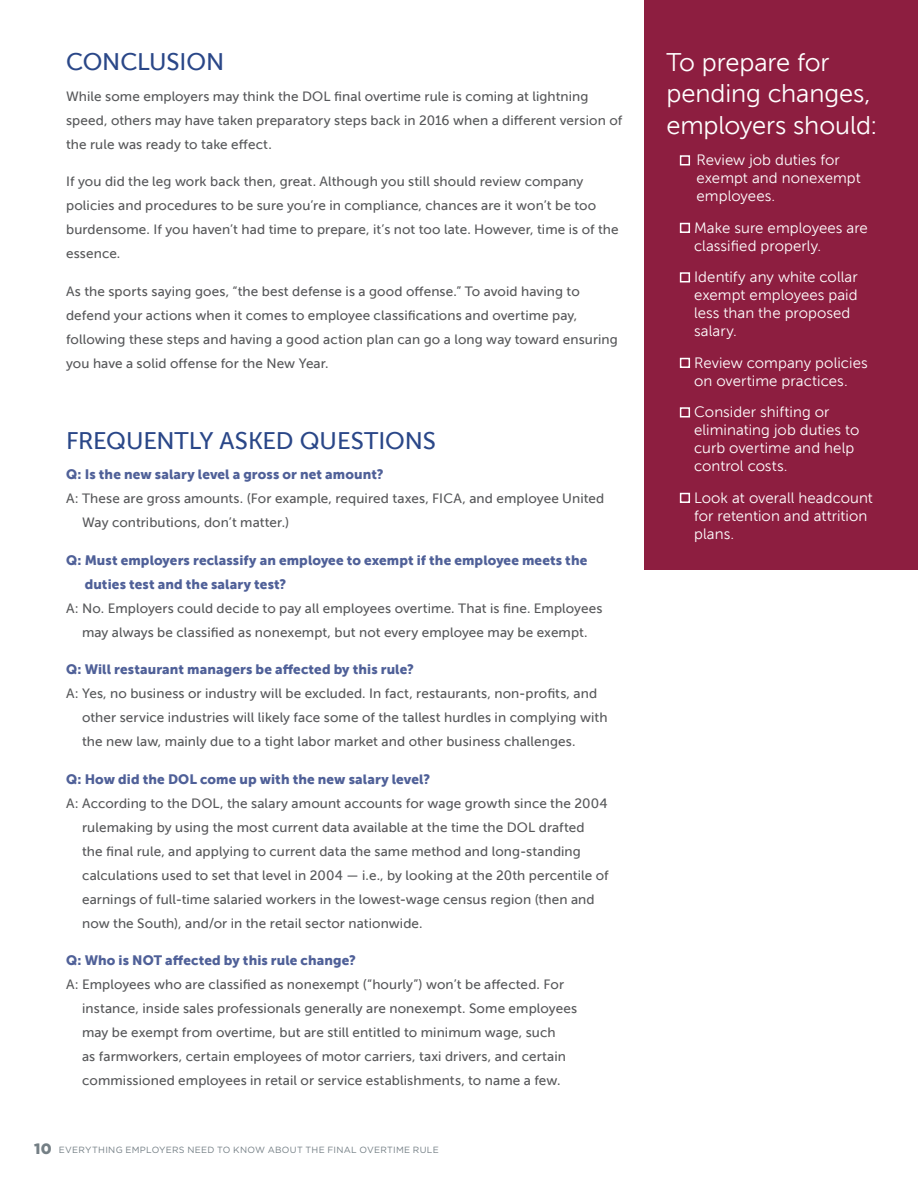
<style>
.page{position:relative;width:918px;height:1188px;background:#fff}
.page>*{position:absolute;margin:0;border:0;box-sizing:border-box;transform-origin:0 0}
.Headers{font:25.5px/31.5px "Museo Sans 300";letter-spacing:-.005em;color:#fff}
.Headers-2{font:24px "Museo Sans 500";letter-spacing:-.005em;color:#2a4788}
.Headers-3{font:15px/18px "Museo Sans 300";letter-spacing:.005em;color:#fff}
.Body_Copy{font:13.5px/24px "Museo Sans 500";letter-spacing:.01em;color:#57585a}
.Body_Copy-2{font:13.5px/24px "Museo Sans 900";letter-spacing:.01em;color:#4f6098}
.t1{font:9px "Gotham";letter-spacing:.03em;color:#747f85}
.s1{font-weight:900;font-size:15px}
</style>
<div class="page">
<div style="left:645px;top:0;width:273px;height:569px;background:#8d1e40"></div>
<svg style="left:679px;top:155px;width:12px;height:11px"></svg>
<svg style="left:679px;top:222px;width:12px;height:11px"></svg>
<svg style="left:679px;top:272px;width:12px;height:11px"></svg>
<svg style="left:679px;top:357px;width:12px;height:11px"></svg>
<svg style="left:679px;top:407px;width:12px;height:11px"></svg>
<svg style="left:679px;top:492px;width:12px;height:11px"></svg>
<p class="Headers-2" style="left:66px;top:49px;width:160px">CONCLUSION</p>
<p class="Body_Copy" style="left:66px;top:84px;width:558px">While some employers may think the DOL final overtime rule is coming at lightning speed, others may have taken preparatory steps back in 2016 when a different version of the rule was ready to take effect.</p>
<p class="Body_Copy" style="left:66px;top:170px;width:554px">If you did the leg work back then, great. Although you still should review company policies and procedures to be sure you’re in compliance, chances are it won’t be too burdensome. If you haven’t had time to prepare, it’s not too late. However, time is of the essence.</p>
<p class="Body_Copy" style="left:66px;top:279px;width:553px">As the sports saying goes, “the best defense is a good offense.” To avoid having to defend your actions when it comes to employee classifications and overtime pay, following these steps and having a good action plan can go a long way toward ensuring you have a solid offense for the New Year.</p>
<p class="Headers-2" style="left:66px;top:427px;width:371px">FREQUENTLY ASKED QUESTIONS</p>
<p class="Body_Copy-2" style="left:66px;top:463px;width:319px">Q: Is the new salary level a gross or net amount?</p>
<p class="Body_Copy" style="left:82px;top:487px;width:524px;text-indent:-16px">A: These are gross amounts. (For example, required taxes, FICA, and employee United<br>Way contributions, don’t matter.)</p>
<p class="Body_Copy-2" style="left:85px;top:548px;width:504px;text-indent:-19px">Q: Must employers reclassify an employee to exempt if the employee meets the duties test and the salary test?</p>
<p class="Body_Copy" style="left:66px;top:596px;width:538px;text-align:center">A: No. Employers could decide to pay all employees overtime. That is fine. Employees may always be classified as nonexempt, but not every employee may be exempt.</p>
<p class="Body_Copy-2" style="left:66px;top:658px;width:349px">Q: Will restaurant managers be affected by this rule?</p>
<p class="Body_Copy" style="left:82px;top:682px;width:527px;text-indent:-16px">A: Yes, no business or industry will be excluded. In fact, restaurants, non-profits, and other service industries will likely face some of the tallest hurdles in complying with the new law, mainly due to a tight labor market and other business challenges.</p>
<p class="Body_Copy-2" style="left:66px;top:767px;width:366px">Q: How did the DOL come up with the new salary level?</p>
<p class="Body_Copy" style="left:82px;top:791px;width:528px;text-indent:-16px">A: According to the DOL, the salary amount accounts for wage growth since the 2004 rulemaking by using the most current data available at the time the DOL drafted the final rule, and applying to current data the same method and long-standing calculations used to set that level in 2004 — i.e., by looking at the 20th percentile of earnings of full-time salaried workers in the lowest-wage census region (then and now the South), and/or in the retail sector nationwide.</p>
<p class="Body_Copy-2" style="left:66px;top:949px;width:291px">Q: Who is NOT affected by this rule change?</p>
<p class="Body_Copy" style="left:82px;top:973px;width:496px;text-indent:-16px">A: Employees who are classified as nonexempt (“hourly”) won’t be affected. For instance, inside sales professionals generally are nonexempt. Some employees may be exempt from overtime, but are still entitled to minimum wage, such<br>as farmworkers, certain employees of motor carriers, taxi drivers, and certain commissioned employees in retail or service establishments, to name a few.</p>
<p class="t1" style="left:34px;top:1144px;width:406px"><span class="s1">10</span> EVERYTHING EMPLOYERS NEED TO KNOW ABOUT THE FINAL OVERTIME RULE</p>
<p class="Headers" style="left:666px;top:47px;width:213px">To prepare for pending changes, employers should:</p>
<p class="Headers-3" style="left:697px;top:151px;width:166px">Review job duties for exempt and nonexempt employees.</p>
<p class="Headers-3" style="left:694px;top:219px;width:175px">Make sure employees are classified properly.</p>
<p class="Headers-3" style="left:694px;top:268px;width:165px">Identify any white collar exempt employees paid less than the proposed salary.</p>
<p class="Headers-3" style="left:694px;top:354px;width:175px">Review company policies on overtime practices.</p>
<p class="Headers-3" style="left:694px;top:403px;width:167px">Consider shifting or eliminating job duties to curb overtime and help control costs.</p>
<p class="Headers-3" style="left:694px;top:489px;width:180px">Look at overall headcount for retention and attrition plans.</p>
</div>
